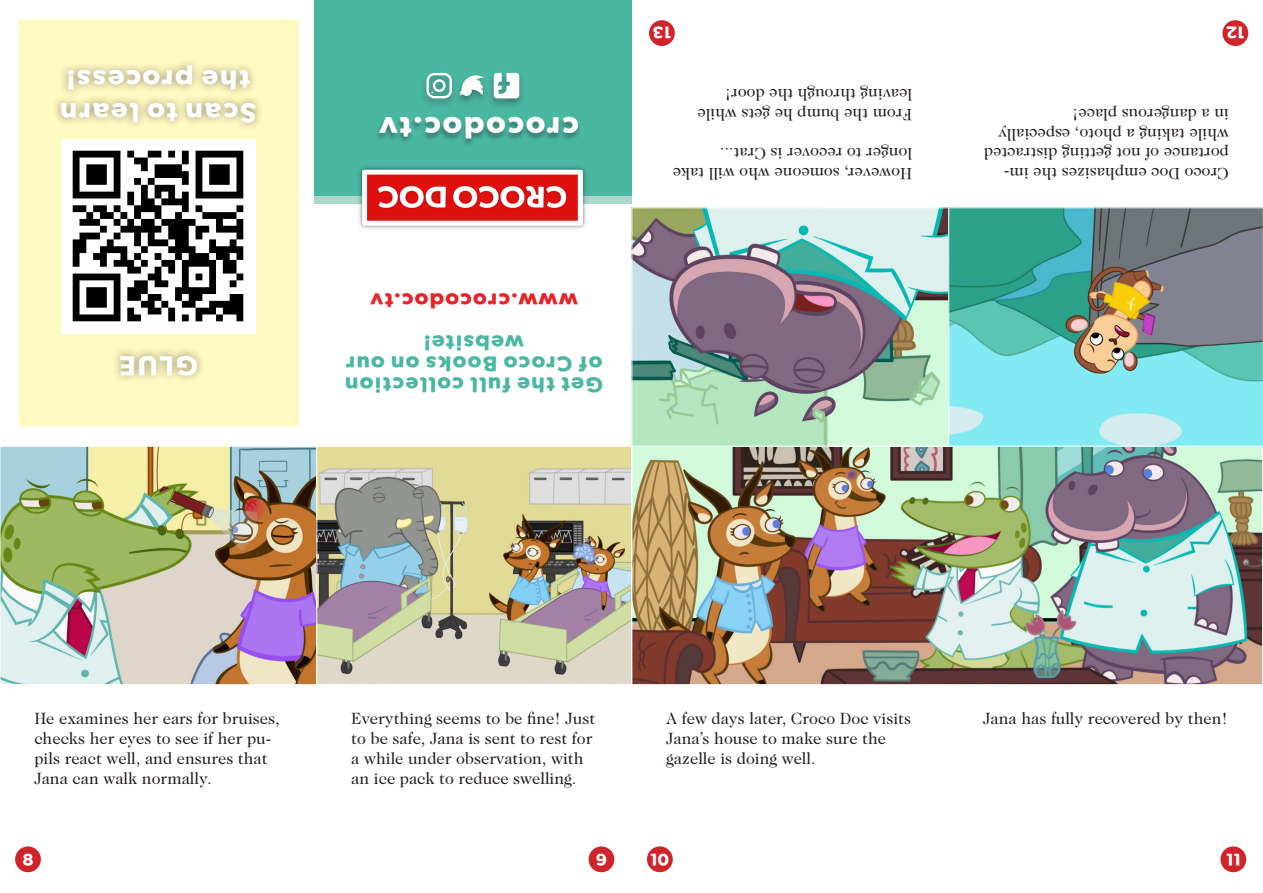
<style>
.page{position:relative;width:1263px;height:893px;background:#fff}
.page>*{position:absolute;margin:0;border:0;box-sizing:border-box;transform-origin:0 0}
.t1{font:30px "Croco Sans Fill";color:#fff}
.t2{font:27px/32.4px "Croco Sans Fill";color:#fff}
.t3{font:21px/21px "Croco Sans Fill";color:#4ab7a1;text-align:center}
.t4{font:21px "Croco Sans Fill";color:#ea2127}
.t5{font:16.5px/19.8px "Caslon 224 Std";color:#231f20}
.t6{font:16.5px "Croco Sans Fill";color:#fff}
</style>
<div class="page">
<div style="left:314px;top:0;width:317px;height:197px;background:#4ab7a1"></div>
<div style="left:314px;top:197px;width:317px;height:7px;background:#abd7cc"></div>
<div style="left:15px;top:846px;width:26px;height:26px;background:#d1232a;border-radius:50%"></div>
<div style="left:647px;top:846px;width:26px;height:26px;background:#d1232a;border-radius:50%"></div>
<div style="left:1222px;top:20px;width:26px;height:26px;background:#d1232a;border-radius:50%"></div>
<div style="left:589px;top:846px;width:25px;height:26px;background:#d1232a;border-radius:50%"></div>
<div style="left:1220px;top:846px;width:26px;height:26px;background:#d1232a;border-radius:50%"></div>
<div style="left:649px;top:20px;width:26px;height:26px;background:#d1232a;border-radius:50%"></div>
<div style="left:18px;top:20px;width:281px;height:406px;background:#fffac1"></div>
<div style="left:420px;top:70px;width:106px;height:39px;background:#231f20;opacity:.4"></div>
<svg style="left:494px;top:73px;width:25px;height:25px"></svg>
<svg style="left:459px;top:75px;width:25px;height:21px"></svg>
<svg style="left:426px;top:73px;width:26px;height:25px"></svg>
<div style="left:374px;top:117px;width:207px;height:31px;background:#231f20;opacity:.4"></div>
<img style="left:354px;top:167px;width:236px;height:62px">
<img style="left:2px;top:448px;width:313px;height:235px">
<div style="left:0;top:446px;width:317px;height:239px;border:1px solid #fff"></div>
<img style="left:633px;top:448px;width:628px;height:235px">
<div style="left:631px;top:446px;width:632px;height:239px;border:1px solid #fff"></div>
<img style="left:633px;top:209px;width:314px;height:235px">
<div style="left:631px;top:207px;width:318px;height:239px;border:1px solid #fff"></div>
<svg style="left:318px;top:448px;width:312px;height:235px;background:#bdbaa0"></svg>
<div style="left:316px;top:446px;width:316px;height:239px;border:1px solid #fff"></div>
<svg style="left:950px;top:209px;width:311px;height:235px;background:#72b3b0"></svg>
<div style="left:948px;top:207px;width:315px;height:239px;border:1px solid #fff"></div>
<div style="left:110px;top:346px;width:95px;height:38px;background:#231f20;opacity:.5"></div>
<div style="left:52px;top:56px;width:213px;height:75px;background:#231f20;opacity:.5"></div>
<img style="left:62px;top:139px;width:193px;height:194px">
<p class="t2" style="left:258px;top:129px;width:200px;rotate:-180deg">Scan to learn the process!</p>
<p class="t2" style="left:199px;top:382px;width:83px;rotate:-180deg">GLUE</p>
<p class="t1" style="left:580px;top:145px;width:203px;rotate:-180deg">crocodoc.tv</p>
<p class="t4" style="left:578px;top:313px;width:210px;rotate:-180deg">www.crocodoc.tv</p>
<p class="t3" style="left:604px;top:395px;width:261px;rotate:-180deg">Get the full collection of Croco Books on our website!</p>
<p class="t6" style="left:671px;top:42px;width:20px;rotate:-180deg">13</p>
<p class="t5" style="left:912px;top:124px;width:216px;rotate:-180deg">From the bump he gets while leaving through the door!</p>
<p class="t5" style="left:912px;top:184px;width:241px;rotate:-180deg">However, someone who will take longer to recover is Crat...</p>
<p class="t6" style="left:1245px;top:42px;width:21px;rotate:-180deg">12</p>
<p class="t5" style="left:1229px;top:184px;width:246px;rotate:-180deg">Croco Doc emphasizes the im&shy;portance of not getting distracted while taking a photo, especially in a dangerous place!</p>
<p class="t5" style="left:34px;top:709px;width:247px">He examines her ears for bruises, checks her eyes to see if her pu&shy;pils react well, and ensures that<br>Jana can walk normally.</p>
<p class="t5" style="left:666px;top:709px;width:246px">A few days later, Croco Doc visits<br>Jana’s house to make sure the gazelle is doing well.</p>
<p class="t5" style="left:351px;top:709px;width:245px">Everything seems to be fine! Just to be safe, Jana is sent to rest for a while under observation, with an ice pack to reduce swelling.</p>
<p class="t5" style="left:983px;top:709px;width:246px">Jana has fully recovered by then!</p>
<p class="t6" style="left:22px;top:850px;width:13px">8</p>
<p class="t6" style="left:650px;top:850px;width:21px">10</p>
<p class="t6" style="left:595px;top:850px;width:13px">9</p>
<p class="t6" style="left:1226px;top:850px;width:16px">11</p>
</div>
